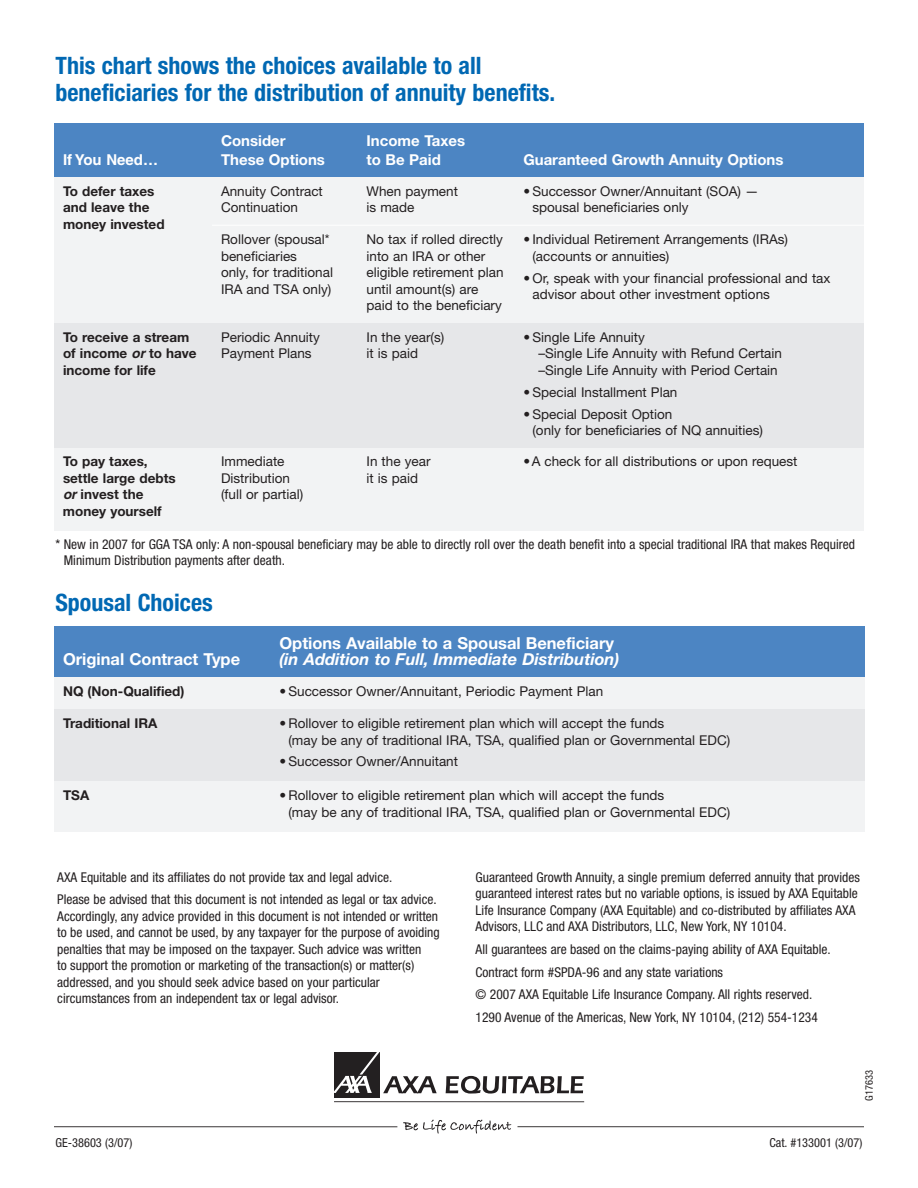
<style>
.page{position:relative;width:918px;height:1188px;background:#fff}
.page>*{position:absolute;margin:0;border:0;box-sizing:border-box;transform-origin:0 0}
.t1{font:700 condensed 24px/27px "Helvetica Neue";color:#0168b3}
.t2{font:700 16.5px "Helvetica Neue";color:#fff}
.t3{font:italic 700 16.5px "Helvetica Neue";color:#fff}
.t4{font:700 15px/19.5px "Helvetica Neue";color:#fff}
.t5{font:700 15px "Helvetica";color:#fff}
.t6{font:condensed 13.5px/16.5px "Helvetica Neue";color:#231f20}
.t7{font:13.5px/16.5px "Helvetica Neue";color:#231f20}
.t8{font:700 13.5px/16.5px "Helvetica Neue";color:#231f20}
.t9{font:condensed 12.3px "Helvetica Neue";color:#231f20}
.t10{font:condensed 10.5px "Helvetica Neue";color:#231f20}
.s1{font-family:"Helvetica";font-style:italic}
</style>
<div class="page">
<div style="left:334px;top:1052px;width:46px;height:46px;background:#232021"></div>
<hr style="left:334px;top:1101px;width:250px;height:1px;background:#231f20">
<hr style="left:54px;top:1126px;width:343px;height:1px;background:#231f20">
<hr style="left:518px;top:1126px;width:346px;height:1px;background:#231f20">
<svg style="left:334px;top:1052px;width:103px;height:41px"></svg>
<svg style="left:446px;top:1076px;width:138px;height:18px"></svg>
<svg style="left:403px;top:1120px;width:108px;height:14px"></svg>
<div style="left:54px;top:124px;width:158px;height:53px;background:#4c85c3"></div>
<div style="left:212px;top:124px;width:146px;height:53px;background:#4c85c3"></div>
<div style="left:358px;top:124px;width:156px;height:53px;background:#4c85c3"></div>
<div style="left:514px;top:124px;width:350px;height:53px;background:#4c85c3"></div>
<div style="left:54px;top:177px;width:158px;height:146px;background:#f2f3f4"></div>
<div style="left:212px;top:177px;width:146px;height:48px;background:#f2f3f4"></div>
<div style="left:358px;top:177px;width:156px;height:48px;background:#f2f3f4"></div>
<div style="left:514px;top:177px;width:350px;height:48px;background:#f2f3f4"></div>
<div style="left:212px;top:225px;width:146px;height:98px;background:#f2f3f4"></div>
<div style="left:358px;top:225px;width:156px;height:98px;background:#f2f3f4"></div>
<div style="left:514px;top:225px;width:350px;height:98px;background:#f2f3f4"></div>
<div style="left:54px;top:323px;width:158px;height:125px;background:#e6e7e9"></div>
<div style="left:212px;top:323px;width:146px;height:125px;background:#e6e7e9"></div>
<div style="left:358px;top:323px;width:156px;height:125px;background:#e6e7e9"></div>
<div style="left:514px;top:323px;width:350px;height:125px;background:#e6e7e9"></div>
<div style="left:54px;top:448px;width:158px;height:83px;background:#f2f3f4"></div>
<div style="left:212px;top:448px;width:146px;height:83px;background:#f2f3f4"></div>
<div style="left:358px;top:448px;width:156px;height:83px;background:#f2f3f4"></div>
<div style="left:514px;top:448px;width:350px;height:83px;background:#f2f3f4"></div>
<hr style="left:212px;top:225px;width:652px;height:1px;background:#fff">
<div style="left:54px;top:626px;width:216px;height:51px;background:#4c85c3"></div>
<div style="left:270px;top:626px;width:595px;height:51px;background:#4c85c3"></div>
<div style="left:54px;top:677px;width:216px;height:32px;background:#f2f3f4"></div>
<div style="left:270px;top:677px;width:595px;height:32px;background:#f2f3f4"></div>
<div style="left:54px;top:709px;width:216px;height:72px;background:#e6e7e9"></div>
<div style="left:270px;top:709px;width:595px;height:72px;background:#e6e7e9"></div>
<div style="left:54px;top:781px;width:216px;height:50px;background:#f2f3f4"></div>
<div style="left:270px;top:781px;width:595px;height:50px;background:#f2f3f4"></div>
<h1 class="t1" style="left:56px;top:54px;width:501px">This chart shows the choices available to all beneficiaries for the distribution of annuity benefits.</h1>
<p class="t5" style="left:63px;top:154px;width:97px">If You Need…</p>
<p class="t4" style="left:221px;top:132px;width:105px">Consider<br>These Options</p>
<p class="t4" style="left:367px;top:132px;width:100px">Income Taxes to Be Paid</p>
<p class="t4" style="left:523px;top:151px;width:262px">Guaranteed Growth Annuity Options</p>
<p class="t8" style="left:63px;top:184px;width:103px">To defer taxes and leave the money invested</p>
<p class="t7" style="left:221px;top:184px;width:103px">Annuity Contract<br>Continuation</p>
<p class="t7" style="left:367px;top:184px;width:93px">When payment is made</p>
<p class="t7" style="left:532px;top:184px;width:228px;text-indent:-9px">• Successor Owner/Annuitant (SOA) — spousal beneficiaries only</p>
<p class="t7" style="left:221px;top:232px;width:113px">Rollover (spousal* beneficiaries<br>only, for traditional<br>IRA and TSA only)</p>
<p class="t7" style="left:367px;top:232px;width:139px">No tax if rolled directly into an IRA or other eligible retirement plan until amount(s) are paid to the beneficiary</p>
<p class="t7" style="left:532px;top:232px;width:257px;text-indent:-9px">• Individual Retirement Arrangements (IRAs) (accounts or annuities)</p>
<p class="t7" style="left:532px;top:271px;width:300px;text-indent:-9px">• Or, speak with your financial professional and tax advisor about other investment options</p>
<p class="t8" style="left:63px;top:330px;width:135px">To receive a stream of income <span class="s1">or</span>to have income for life</p>
<p class="t7" style="left:221px;top:330px;width:100px">Periodic Annuity<br>Payment Plans</p>
<p class="t7" style="left:367px;top:330px;width:79px">In the year(s) it is paid</p>
<p class="t7" style="left:538px;top:330px;width:245px;text-indent:-15px">• Single Life Annuity<br>–Single Life Annuity with Refund Certain –Single Life Annuity with Period Certain</p>
<p class="t7" style="left:523px;top:385px;width:155px">• Special Installment Plan</p>
<p class="t7" style="left:532px;top:407px;width:232px;text-indent:-9px">• Special Deposit Option<br>(only for beneficiaries of NQ annuities)</p>
<p class="t8" style="left:63px;top:455px;width:114px">To pay taxes, settle large debts <span class="s1">or</span>invest the money yourself</p>
<p class="t7" style="left:221px;top:455px;width:84px">Immediate<br>Distribution (full or partial)</p>
<p class="t7" style="left:367px;top:455px;width:65px">In the year it is paid</p>
<p class="t7" style="left:523px;top:455px;width:276px">•A check for all distributions or upon request</p>
<p class="t6" style="left:64px;top:537px;width:793px;text-indent:-8px">* New in 2007 for GGA TSA only: A non-spousal beneficiary may be able to directly roll over the death benefit into a special traditional IRA that makes Required<br>Minimum Distribution payments after death.</p>
<h1 class="t1" style="left:56px;top:591px;width:159px">Spousal Choices</h1>
<p class="t2" style="left:63px;top:654px;width:179px">Original Contract Type</p>
<p class="t2" style="left:279px;top:637px;width:336px">Options Available to a Spousal Beneficiary</p>
<p class="t3" style="left:279px;top:654px;width:342px">(in Addition to Full, Immediate Distribution)</p>
<p class="t8" style="left:63px;top:684px;width:123px">NQ (Non-Qualified)</p>
<p class="t7" style="left:279px;top:684px;width:325px">• Successor Owner/Annuitant, Periodic Payment Plan</p>
<p class="t8" style="left:63px;top:716px;width:96px">Traditional IRA</p>
<p class="t7" style="left:288px;top:716px;width:443px;text-indent:-9px">• Rollover to eligible retirement plan which will accept the funds<br>(may be any of traditional IRA, TSA, qualified plan or Governmental EDC)</p>
<p class="t7" style="left:279px;top:755px;width:180px">• Successor Owner/Annuitant</p>
<p class="t8" style="left:63px;top:788px;width:28px">TSA</p>
<p class="t7" style="left:288px;top:788px;width:443px;text-indent:-9px">• Rollover to eligible retirement plan which will accept the funds<br>(may be any of traditional IRA, TSA, qualified plan or Governmental EDC)</p>
<p class="t6" style="left:57px;top:867px;width:381px;line-height:22.5px">AXA Equitable and its affiliates do not provide tax and legal advice.<br>Please be advised that this document is not intended as legal or tax advice.</p>
<p class="t6" style="left:57px;top:909px;width:384px">Accordingly, any advice provided in this document is not intended or written to be used, and cannot be used, by any taxpayer for the purpose of avoiding penalties that may be imposed on the taxpayer. Such advice was written<br>to support the promotion or marketing of the transaction(s) or matter(s) addressed, and you should seek advice based on your particular circumstances from an independent tax or legal advisor.</p>
<p class="t6" style="left:476px;top:870px;width:386px">Guaranteed Growth Annuity, a single premium deferred annuity that provides guaranteed interest rates but no variable options, is issued by AXA Equitable Life Insurance Company (AXA Equitable) and co-distributed by affiliates AXA Advisors, LLC and AXA Distributors, LLC, New York, NY 10104.</p>
<p class="t6" style="left:476px;top:939px;width:357px;line-height:22.5px">All guarantees are based on the claims-paying ability of AXA Equitable.<br>Contract form #SPDA-96 and any state variations<br>© 2007 AXA Equitable Life Insurance Company. All rights reserved.<br>1290 Avenue of the Americas, New York, NY 10104, (212) 554-1234</p>
<p class="t10" style="left:865px;top:1101px;width:32px;rotate:-90deg">G17633</p>
<p class="t9" style="left:56px;top:1138px;width:78px">GE-38603 (3/07)</p>
<p class="t9" style="left:769px;top:1138px;width:95px">Cat. #133001 (3/07)</p>
</div>
